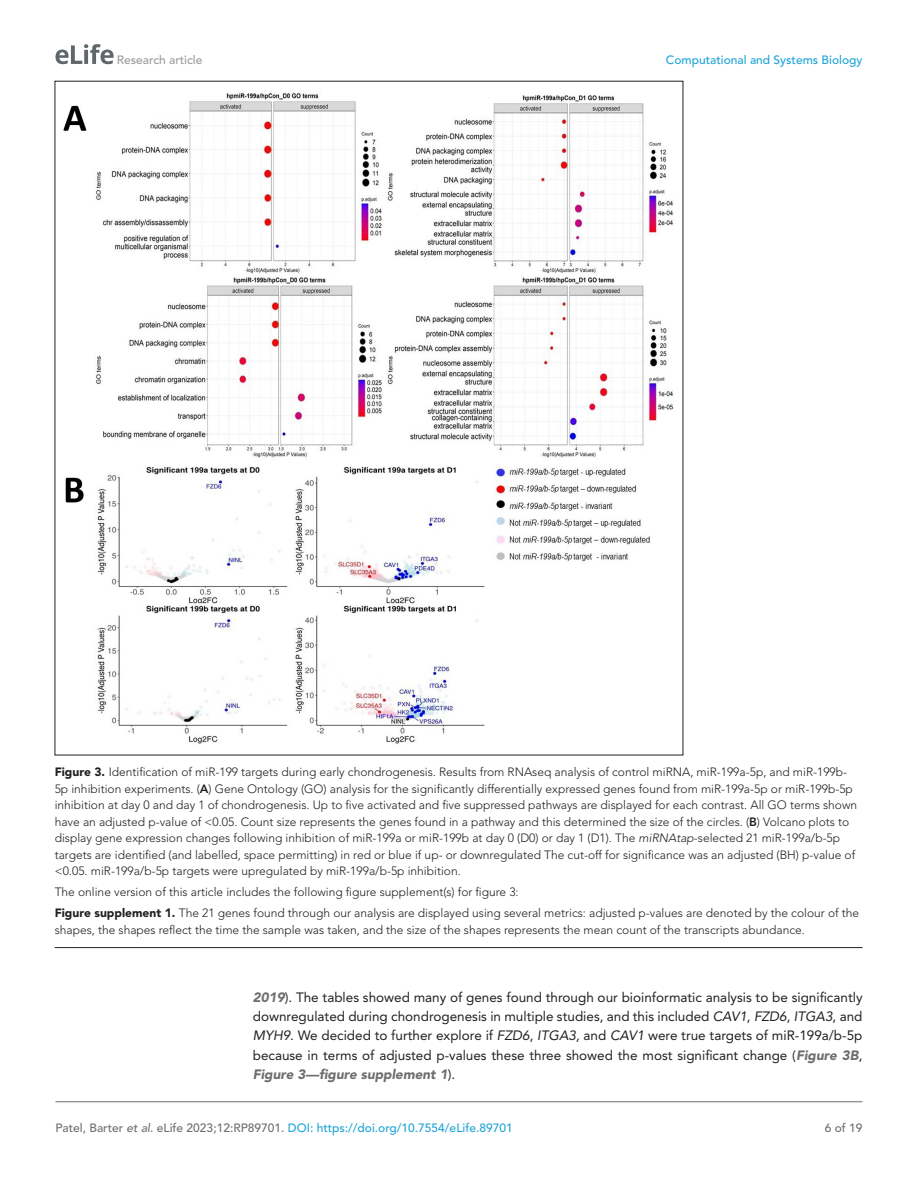
<style>
.page{position:relative;width:918px;height:1188px;background:#fff}
.page>*{position:absolute;margin:0;border:0;box-sizing:border-box;transform-origin:0 0}
.t1{font:13.5px/19.4px "Avenir LT Std";color:#231f20;text-align:justify}
.t2{font:300 12px/16.5px "Avenir LT Std";color:#231f20}
.t3{font:500 12px "Avenir LT Std";color:#1ea4d7}
.t4{font:500 12px "Avenir LT Std";color:#9a9a9a}
.t5{font:500 12px "Avenir LT Std";color:#6e6e70}
.s1{font-weight:900}
.s2{font-weight:800}
.s3{font-style:italic}
.s4{font-weight:900;font-style:italic;color:#6e6e70}
.s5{color:#6e6e70}
.s6{font-style:italic;color:#6e6e70}
</style>
<div class="page">
<svg style="left:56px;top:44px;width:58px;height:20px"></svg>
<hr style="left:56px;top:1101px;width:806px;height:1px;background:#6e6e70">
<hr style="left:55px;top:947px;width:807px;height:1px;background:#231f20">
<img style="left:64px;top:93px;width:609px;height:651px">
<p class="t4" style="left:117px;top:53px;width:87px">Research article</p>
<p class="t3" style="left:666px;top:53px;width:198px">Computational and Systems Biology</p>
<p class="t2" style="left:55px;top:764px;width:804px"><span class="s1">Figure 3.</span> Identification of miR-199 targets during early chondrogenesis. Results from RNAseq analysis of control miRNA, miR-199a-5p, and miR-199b-5p inhibition experiments. (<span class="s2">A</span>) Gene Ontology (GO) analysis for the significantly differentially expressed genes found from miR-199a-5p or miR-199b-5p inhibition at day 0 and day 1 of chondrogenesis. Up to five activated and five suppressed pathways are displayed for each contrast. All GO terms shown have an adjusted p-value of &lt;0.05. Count size represents the genes found in a pathway and this determined the size of the circles. (<span class="s2">B</span>) Volcano plots to display gene expression changes following inhibition of miR-199a or miR-199b at day 0 (D0) or day 1 (D1). The <span class="s3">miRNAtap</span>-selected 21 miR-199a/b-5p targets are identified (and labelled, space permitting) in red or blue if up- or downregulated The cut-off for significance was an adjusted (BH) p-value of &lt;0.05. miR-199a/b-5p targets were upregulated by miR-199a/b-5p inhibition.</p>
<p class="t2" style="left:55px;top:882px;width:806px;line-height:21px">The online version of this article includes the following figure supplement(s) for figure 3:<br><span class="s1">Figure supplement 1.</span> The 21 genes found through our analysis are displayed using several metrics: adjusted p-values are denoted by the colour of the</p>
<p class="t2" style="left:55px;top:921px;width:752px">shapes, the shapes reflect the time the sample was taken, and the size of the shapes represents the mean count of the transcripts abundance.</p>
<p class="t1" style="left:253px;top:987px;width:611px"><span class="s4">2019</span>). The tables showed many of genes found through our bioinformatic analysis to be significantly downregulated during chondrogenesis in multiple studies, and this included <span class="s3">CAV1</span>, <span class="s3">FZD6</span>, <span class="s3">ITGA3</span>, and <span class="s3">MYH9</span>. We decided to further explore if <span class="s3">FZD6</span>, <span class="s3">ITGA3,</span> and <span class="s3">CAV1</span> were true targets of miR-199a/b-5p because in terms of adjusted p-values these three showed the most significant change (<span class="s4">Figure 3B</span>, <span class="s4">Figure 3—figure supplement 1</span>).</p>
<p class="t3" style="left:56px;top:1121px;width:459px"><span class="s5">Patel, Barter</span> <span class="s6">et al</span><span class="s5">. eLife 2023;12:RP89701.</span> DOI: https://doi.org/10.7554/eLife.89701</p>
<p class="t5" style="left:825px;top:1121px;width:39px">6 of 19</p>
</div>
